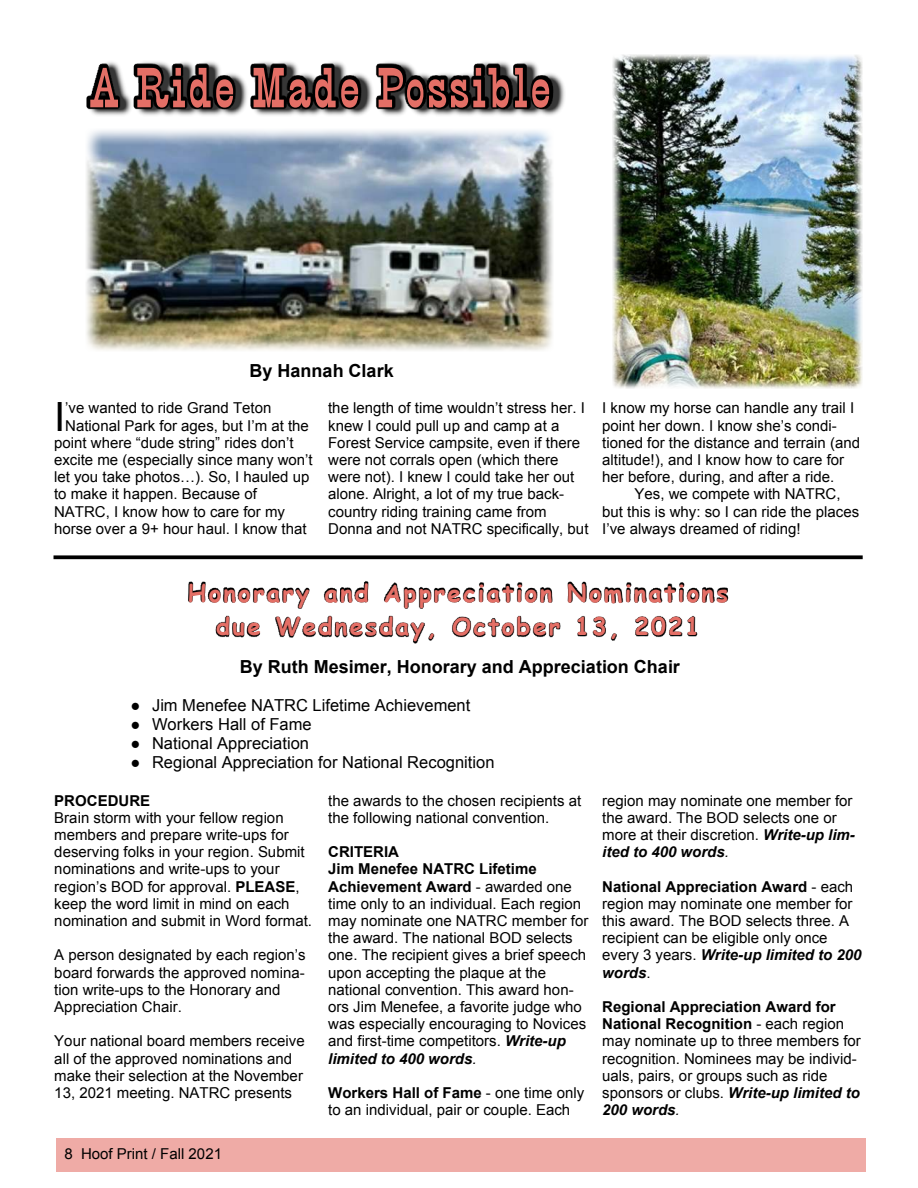
<style>
.page{position:relative;width:918px;height:1188px;background:#fff}
.page>*{position:absolute;margin:0;border:0;box-sizing:border-box;transform-origin:0 0}
.t1{font:40.35px "Arial";color:#000}
.t2{font:700 24px/33.5px "Comic Sans MS";letter-spacing:.095em;color:#e46f66;text-align:center}
.t3{font:700 18px "Arial";color:#000}
.t4{font:16.5px "Arial";color:#000}
.t5{font:15px/17.2px "Arial";color:#000}
.t6{font:700 15px "Arial";color:#000}
.s1{font-family:"Times New Roman"}
.s2{font-weight:700}
.s3{font-weight:700;font-style:italic}
.s4{font-style:italic}
</style>
<div class="page">
<div style="left:56px;top:1138px;width:810px;height:34px;background:#efaba6"></div>
<img style="left:86px;top:61px;width:479px;height:55px">
<svg style="left:90px;top:68px;width:28px;height:39px"></svg>
<svg style="left:137px;top:68px;width:96px;height:40px;background:#724440"></svg>
<svg style="left:254px;top:68px;width:104px;height:40px;background:#7d4c48"></svg>
<svg style="left:379px;top:68px;width:44px;height:40px;background:#7b4d49"></svg>
<svg style="left:429px;top:68px;width:80px;height:40px;background:#7a4d49"></svg>
<svg style="left:515px;top:68px;width:34px;height:40px"></svg>
<img style="left:612px;top:55px;width:250px;height:333px">
<img style="left:86px;top:130px;width:467px;height:221px">
<svg style="left:54px;top:555px;width:809px;height:4px;background:#1b1b1b"></svg>
<img style="left:188px;top:581px;width:541px;height:63px">
<p class="t3" style="left:250px;top:364px;width:146px">By Hannah Clark</p>
<h1 class="t1" style="left:54px;top:401px;width:13px">I</h1>
<p class="t5" style="left:65px;top:401px;width:208px">’ve wanted to ride Grand Teton</p>
<p class="t5" style="left:65px;top:418px;width:245px">National Park for ages, but I’m at the</p>
<p class="t5" style="left:54px;top:435px;width:241px">point where “dude string” rides don’t</p>
<p class="t5" style="left:54px;top:453px;width:260px">excite me (especially since many won’t</p>
<p class="t5" style="left:54px;top:470px;width:257px">let you take photos…). So, I hauled up</p>
<p class="t5" style="left:54px;top:487px;width:204px">to make it happen. Because of</p>
<p class="t5" style="left:54px;top:504px;width:233px">NATRC, I know how to care for my</p>
<p class="t5" style="left:54px;top:521px;width:254px">horse over a 9+ hour haul. I know that</p>
<p class="t5" style="left:328px;top:401px;width:262px">the length of time wouldn’t stress her. I knew I could pull up and camp at a Forest Service campsite, even if there were not corrals open (which there were not). I knew I could take her out alone. Alright, a lot of my true back&shy;country riding training came from Donna and not NATRC specifically, but</p>
<p class="t5" style="left:602px;top:401px;width:259px">I know my horse can handle any trail I point her down. I know she’s condi&shy;tioned for the distance and terrain (and altitude!), and I know how to care for her before, during, and after a ride.</p>
<p class="t5" style="left:602px;top:487px;width:259px;text-indent:32px">Yes, we compete with NATRC, but this is why: so I can ride the places<br>I’ve always dreamed of riding!</p>
<h2 class="t2" style="left:188px;top:578px;width:542px">Honorary and Appreciation Nominations due Wednesday, October 13, 2021</h2>
<p class="t3" style="left:240px;top:660px;width:442px">By Ruth Mesimer, Honorary and Appreciation Chair</p>
<p class="t4" style="left:130px;top:699px;width:341px"><span class="s1">●</span> Jim Menefee NATRC Lifetime Achievement</p>
<p class="t4" style="left:130px;top:718px;width:183px"><span class="s1">●</span> Workers Hall of Fame</p>
<p class="t4" style="left:130px;top:737px;width:180px"><span class="s1">●</span> National Appreciation</p>
<p class="t4" style="left:130px;top:756px;width:366px"><span class="s1">●</span> Regional Appreciation for National Recognition</p>
<p class="t6" style="left:54px;top:795px;width:97px">PROCEDURE</p>
<p class="t5" style="left:54px;top:810px;width:259px">Brain storm with your fellow region members and prepare write-ups for deserving folks in your region. Submit nominations and write-ups to your region’s BOD for approval. <span class="s2">PLEASE</span>, keep the word limit in mind on each nomination and submit in Word format.</p>
<p class="t5" style="left:54px;top:948px;width:253px">A person designated by each region’s board forwards the approved nomina&shy;tion write-ups to the Honorary and<br>Appreciation Chair.</p>
<p class="t5" style="left:54px;top:1034px;width:252px">Your national board members receive all of the approved nominations and make their selection at the November 13, 2021 meeting. NATRC presents</p>
<p class="t5" style="left:64px;top:1146px;width:159px">8 Hoof Print / Fall 2021</p>
<p class="t5" style="left:328px;top:793px;width:254px">the awards to the chosen recipients at the following national convention.</p>
<p class="t5" style="left:328px;top:845px;width:262px"><span class="s2">CRITERIA<br>Jim Menefee NATRC Lifetime<br>Achievement Award</span> - awarded one time only to an individual. Each region may nominate one NATRC member for the award. The national BOD selects one. The recipient gives a brief speech upon accepting the plaque at the national convention. This award hon&shy;ors Jim Menefee, a favorite judge who was especially encouraging to Novices and first-time competitors. <span class="s3">Write-up limited to 400 words</span><span class="s4">.</span></p>
<p class="t5" style="left:328px;top:1085px;width:258px"><span class="s2">Workers Hall of Fame</span> - one time only to an individual, pair or couple. Each</p>
<p class="t5" style="left:602px;top:793px;width:254px">region may nominate one member for the award. The BOD selects one or more at their discretion. <span class="s3">Write-up lim&shy;ited to 400 words</span><span class="s4">.</span></p>
<p class="t5" style="left:602px;top:879px;width:261px"><span class="s2">National Appreciation Award</span> - each region may nominate one member for this award. The BOD selects three. A recipient can be eligible only once every 3 years. <span class="s3">Write-up limited to 200 words</span>.</p>
<p class="t5" style="left:602px;top:999px;width:260px"><span class="s2">Regional Appreciation Award for<br>National Recognition</span> - each region may nominate up to three members for recognition. Nominees may be individ&shy;uals, pairs, or groups such as ride sponsors or clubs. <span class="s3">Write-up limited to<br>200 words</span><span class="s4">.</span></p>
</div>
